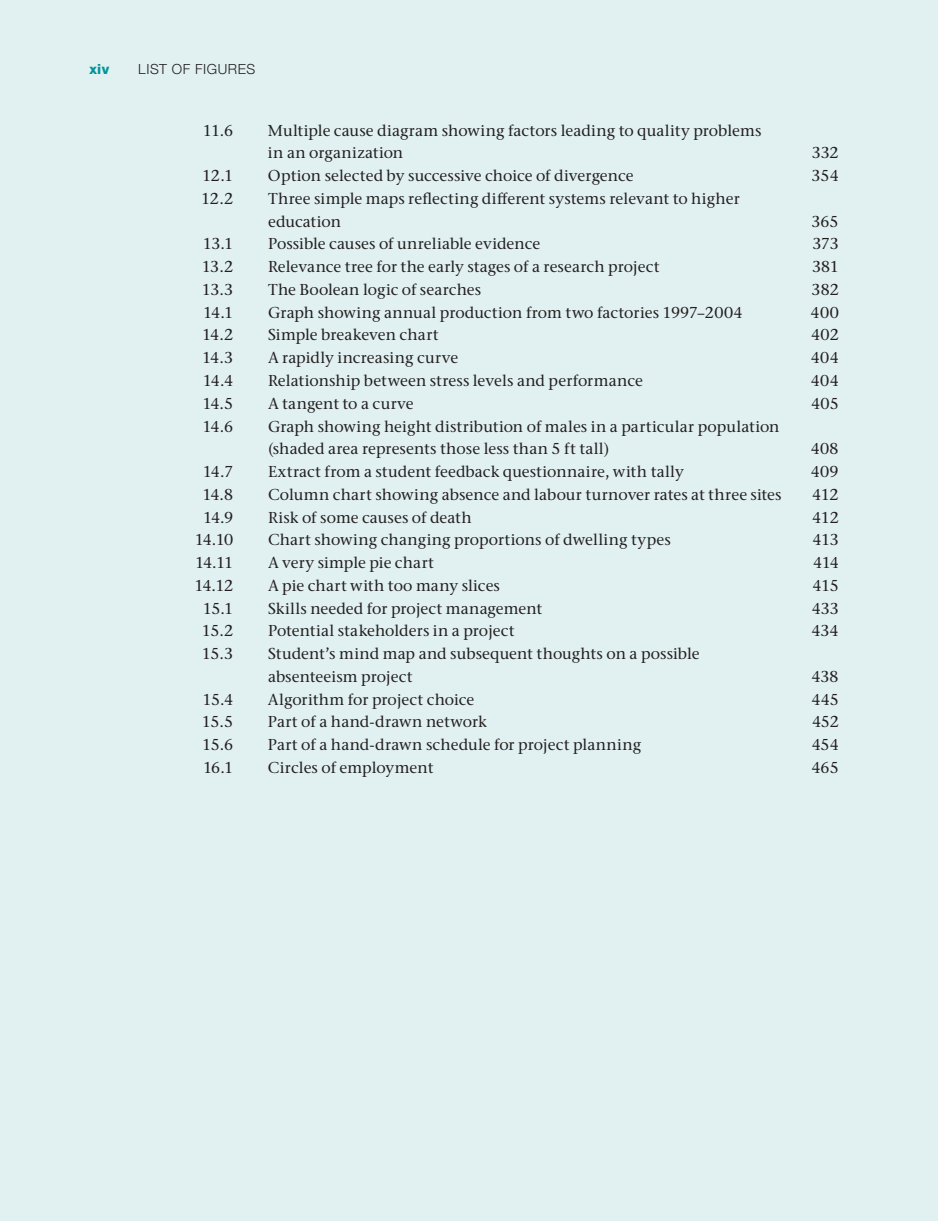
<style>
.page{position:relative;width:938px;height:1221px;background:#fff}
.page>*{position:absolute;margin:0;border:0;box-sizing:border-box;transform-origin:0 0}
.t1{font:500 15.75px/22.8px "Stone Serif ITC Pro";letter-spacing:.005em;color:#231f20}
.t2{font:300 14px "Helvetica Neue LTW1 G";letter-spacing:.045em;color:#231f20}
.t3{font:800 14px "Helvetica Neue LTW1 G";color:#00959a}
</style>
<div class="page">
<div style="left:0;top:0;width:938px;height:1220px;background:#e1f0f1"></div>
<p class="t3" style="left:89px;top:61px;width:21px">xiv</p>
<p class="t2" style="left:138px;top:61px;width:16px">LIST</p>
<p class="t2" style="left:172px;top:61px;width:76px">OF FIGU RES</p>
<p class="t1" style="left:203px;top:119px;width:32px">11.6</p>
<p class="t1" style="left:268px;top:119px;width:495px">Multiple cause diagram showing factors leading to quality problems in an organization</p>
<p class="t1" style="left:811px;top:142px;width:28px">332</p>
<p class="t1" style="left:202px;top:164px;width:33px">12.1</p>
<p class="t1" style="left:268px;top:164px;width:367px">Option selected by successive choice of divergence</p>
<p class="t1" style="left:811px;top:164px;width:29px">354</p>
<p class="t1" style="left:201px;top:187px;width:34px">12.2</p>
<p class="t1" style="left:268px;top:187px;width:473px">Three simple maps reflecting different systems relevant to higher education</p>
<p class="t1" style="left:811px;top:210px;width:29px">365</p>
<p class="t1" style="left:203px;top:233px;width:32px">13.1</p>
<p class="t1" style="left:268px;top:233px;width:274px">Possible causes of unreliable evidence</p>
<p class="t1" style="left:812px;top:233px;width:28px">373</p>
<p class="t1" style="left:202px;top:255px;width:33px">13.2</p>
<p class="t1" style="left:268px;top:255px;width:393px">Relevance tree for the early stages of a research project</p>
<p class="t1" style="left:812px;top:255px;width:28px">381</p>
<p class="t1" style="left:202px;top:278px;width:33px">13.3</p>
<p class="t1" style="left:268px;top:278px;width:215px">The Boolean logic of searches</p>
<p class="t1" style="left:811px;top:278px;width:29px">382</p>
<p class="t1" style="left:203px;top:301px;width:31px">14.1</p>
<p class="t1" style="left:268px;top:301px;width:476px">Graph showing annual production from two factories 1997–2004</p>
<p class="t1" style="left:810px;top:301px;width:30px">400</p>
<p class="t1" style="left:202px;top:324px;width:33px">14.2</p>
<p class="t1" style="left:268px;top:324px;width:172px">Simple breakeven chart</p>
<p class="t1" style="left:811px;top:324px;width:29px">402</p>
<p class="t1" style="left:202px;top:346px;width:32px">14.3</p>
<p class="t1" style="left:268px;top:346px;width:192px">A rapidly increasing curve</p>
<p class="t1" style="left:811px;top:346px;width:29px">404</p>
<p class="t1" style="left:203px;top:369px;width:32px">14.4</p>
<p class="t1" style="left:268px;top:369px;width:376px">Relationship between stress levels and performance</p>
<p class="t1" style="left:811px;top:369px;width:29px">404</p>
<p class="t1" style="left:202px;top:392px;width:32px">14.5</p>
<p class="t1" style="left:268px;top:392px;width:147px">A tangent to a curve</p>
<p class="t1" style="left:811px;top:392px;width:29px">405</p>
<p class="t1" style="left:203px;top:415px;width:32px">14.6</p>
<p class="t1" style="left:268px;top:415px;width:513px">Graph showing height distribution of males in a particular population (shaded area represents those less than 5 ft tall)</p>
<p class="t1" style="left:810px;top:437px;width:29px">408</p>
<p class="t1" style="left:203px;top:460px;width:32px">14.7</p>
<p class="t1" style="left:268px;top:460px;width:417px">Extract from a student feedback questionnaire, with tally</p>
<p class="t1" style="left:811px;top:460px;width:29px">409</p>
<p class="t1" style="left:202px;top:483px;width:32px">14.8</p>
<p class="t1" style="left:268px;top:483px;width:515px">Column chart showing absence and labour turnover rates at three sites</p>
<p class="t1" style="left:812px;top:483px;width:28px">412</p>
<p class="t1" style="left:203px;top:505px;width:32px">14.9</p>
<p class="t1" style="left:268px;top:505px;width:205px">Risk of some causes of death</p>
<p class="t1" style="left:812px;top:505px;width:28px">412</p>
<p class="t1" style="left:195px;top:528px;width:40px">14.10</p>
<p class="t1" style="left:268px;top:528px;width:404px">Chart showing changing proportions of dwelling types</p>
<p class="t1" style="left:812px;top:528px;width:28px">413</p>
<p class="t1" style="left:195px;top:551px;width:40px">14.11</p>
<p class="t1" style="left:268px;top:551px;width:167px">A very simple pie chart</p>
<p class="t1" style="left:813px;top:551px;width:27px">414</p>
<p class="t1" style="left:194px;top:574px;width:40px">14.12</p>
<p class="t1" style="left:268px;top:574px;width:233px">A pie chart with too many slices</p>
<p class="t1" style="left:812px;top:574px;width:28px">415</p>
<p class="t1" style="left:203px;top:596px;width:32px">15.1</p>
<p class="t1" style="left:268px;top:596px;width:276px">Skills needed for project management</p>
<p class="t1" style="left:811px;top:596px;width:29px">433</p>
<p class="t1" style="left:202px;top:619px;width:33px">15.2</p>
<p class="t1" style="left:268px;top:619px;width:248px">Potential stakeholders in a project</p>
<p class="t1" style="left:811px;top:619px;width:29px">434</p>
<p class="t1" style="left:202px;top:642px;width:33px">15.3</p>
<p class="t1" style="left:268px;top:642px;width:433px">Student’s mind map and subsequent thoughts on a possible absenteeism project</p>
<p class="t1" style="left:811px;top:665px;width:29px">438</p>
<p class="t1" style="left:202px;top:687px;width:32px">15.4</p>
<p class="t1" style="left:268px;top:687px;width:208px">Algorithm for project choice</p>
<p class="t1" style="left:811px;top:687px;width:29px">445</p>
<p class="t1" style="left:202px;top:710px;width:33px">15.5</p>
<p class="t1" style="left:268px;top:710px;width:220px">Part of a hand-drawn network</p>
<p class="t1" style="left:812px;top:710px;width:28px">452</p>
<p class="t1" style="left:202px;top:733px;width:33px">15.6</p>
<p class="t1" style="left:268px;top:733px;width:375px">Part of a hand-drawn schedule for project planning</p>
<p class="t1" style="left:811px;top:733px;width:29px">454</p>
<p class="t1" style="left:203px;top:756px;width:32px">16.1</p>
<p class="t1" style="left:268px;top:756px;width:167px">Circles of employment</p>
<p class="t1" style="left:811px;top:756px;width:29px">465</p>
</div>
